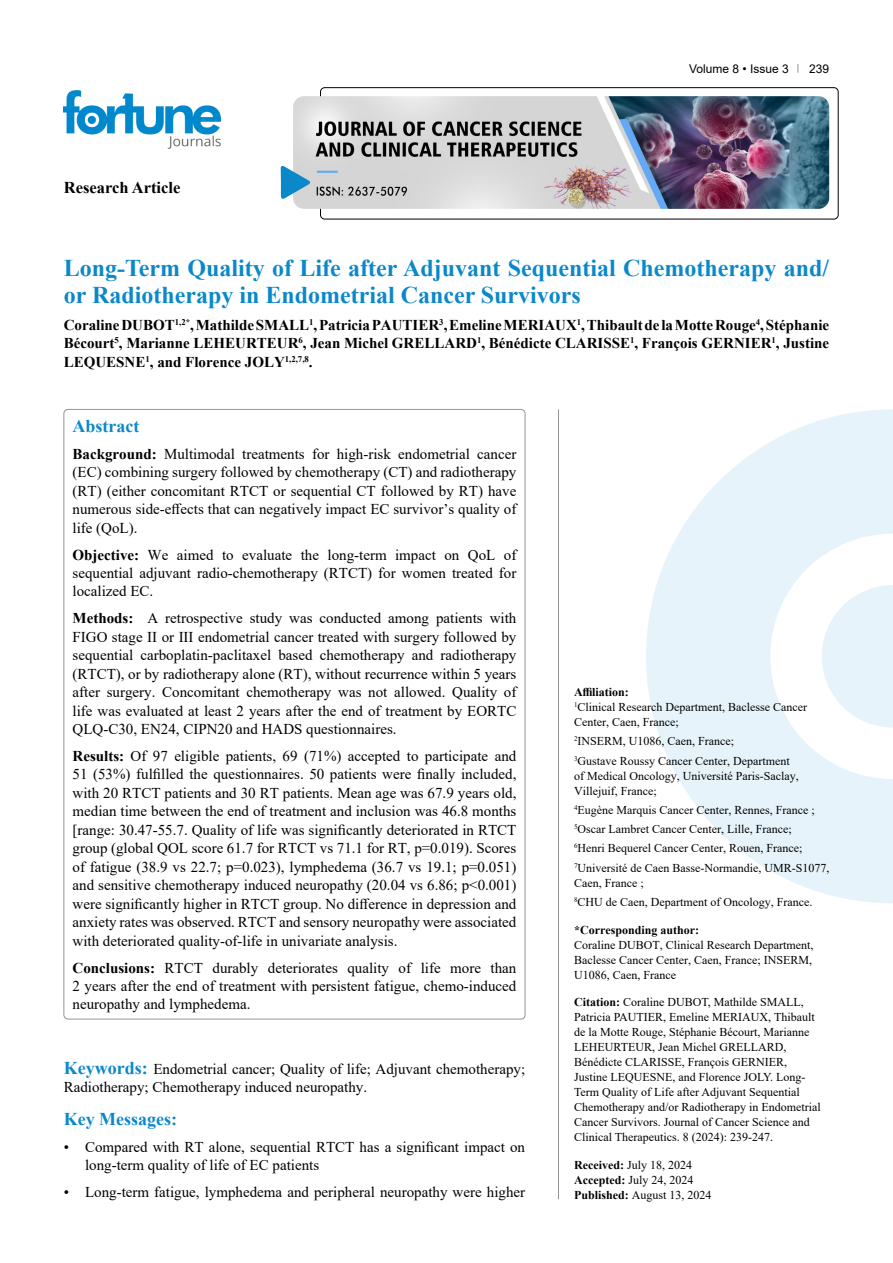
<style>
.page{position:relative;width:893px;height:1263px;background:#fff}
.page>*{position:absolute;margin:0;border:0;box-sizing:border-box;transform-origin:0 0}
.t1{font:700 24px/27px "Times New Roman";color:#0a88ca}
.t2{font:700 18px "Times New Roman";color:#0a88ca}
.t3{font:700 16.5px "Times New Roman";color:#000}
.t4{font:15px/18.5px "Times New Roman";color:#000;text-align:justify}
.t5{font:700 15px/18.5px "Times New Roman";color:#000;text-align:justify}
.t6{font:12px/15px "Times New Roman";color:#000}
.t7{font:700 12px "Times New Roman";color:#000}
.t8{font:12px "Arial";color:#000}
.s1{font-weight:700}
.s2{font-weight:700;font-size:18px;color:#0a88ca}
</style>
<div class="page">
<div style="left:320px;top:87px;width:518px;height:132px;border:1px solid #000;border-radius:4px"></div>
<img style="left:64px;top:90px;width:157px;height:59px">
<img style="left:293px;top:96px;width:536px;height:113px">
<svg style="left:281px;top:166px;width:29px;height:33px"></svg>
<svg style="left:646px;top:409px;width:247px;height:494px;fill:#e6f3fa"></svg>
<svg style="left:822px;top:585px;width:71px;height:142px"></svg>
<hr style="left:558px;top:409px;width:1px;height:790px;background:#939598">
<p class="t3" style="left:64px;top:175px;width:118px">Research Article</p>
<p class="t8" style="left:689px;top:60px;width:101px">Volume 8 • Issue 3</p>
<p class="t8" style="left:809px;top:60px;width:22px">239</p>
<h1 class="t1" style="left:64px;top:254px;width:767px">Long-Term Quality of Life after Adjuvant Sequential Chemotherapy and/ or Radiotherapy in Endometrial Cancer Survivors</h1>
<p class="t5" style="left:64px;top:315px;width:767px">Coraline DUBOT<sup>1,2*</sup>, Mathilde SMALL<sup>1</sup>, Patricia PAUTIER<sup>3</sup>, Emeline MERIAUX<sup>1</sup>, Thibault de la Motte Rouge<sup>4</sup>, Stéphanie Bécourt<sup>5</sup>, Marianne LEHEURTEUR<sup>6</sup>, Jean Michel GRELLARD<sup>1</sup>, Bénédicte CLARISSE<sup>1</sup>, François GERNIER<sup>1</sup>, Justine LEQUESNE<sup>1</sup>, and Florence JOLY<sup>1,2,7,8</sup>.</p>
<p class="t2" style="left:73px;top:413px;width:68px">Abstract</p>
<p class="t4" style="left:73px;top:444px;width:445px"><span class="s1">Background:</span> Multimodal treatments for high-risk endometrial cancer (EC) combining surgery followed by chemotherapy (CT) and radiotherapy (RT) (either concomitant RTCT or sequential CT followed by RT) have numerous side-effects that can negatively impact EC survivor’s quality of life (QoL).</p>
<p class="t4" style="left:73px;top:545px;width:445px"><span class="s1">Objective:</span> We aimed to evaluate the long-term impact on QoL of sequential adjuvant radio-chemotherapy (RTCT) for women treated for localized EC.</p>
<p class="t4" style="left:73px;top:609px;width:445px"><span class="s1">Methods:</span> A retrospective study was conducted among patients with FIGO stage II or III endometrial cancer treated with surgery followed by sequential carboplatin-paclitaxel based chemotherapy and radiotherapy (RTCT), or by radiotherapy alone (RT), without recurrence within 5 years after surgery. Concomitant chemotherapy was not allowed. Quality of life was evaluated at least 2 years after the end of treatment by EORTC QLQ-C30, EN24, CIPN20 and HADS questionnaires.</p>
<p class="t4" style="left:73px;top:746px;width:445px"><span class="s1">Results:</span> Of 97 eligible patients, 69 (71%) accepted to participate and 51 (53%) fulfilled the questionnaires. 50 patients were finally included, with 20 RTCT patients and 30 RT patients. Mean age was 67.9 years old, median time between the end of treatment and inclusion was 46.8 months [range: 30.47-55.7. Quality of life was significantly deteriorated in RTCT group (global QOL score 61.7 for RTCT vs 71.1 for RT, p=0.019). Scores of fatigue (38.9 vs 22.7; p=0.023), lymphedema (36.7 vs 19.1; p=0.051) and sensitive chemotherapy induced neuropathy (20.04 vs 6.86; p&lt;0.001) were significantly higher in RTCT group. No difference in depression and anxiety rates was observed. RTCT and sensory neuropathy were associated with deteriorated quality-of-life in univariate analysis.</p>
<p class="t4" style="left:73px;top:958px;width:445px"><span class="s1">Conclusions:</span> RTCT durably deteriorates quality of life more than 2 years after the end of treatment with persistent fatigue, chemo-induced neuropathy and lymphedema.</p>
<p class="t4" style="left:64px;top:1059px;width:463px"><span class="s2">Keywords:</span> Endometrial cancer; Quality of life; Adjuvant chemotherapy;<br>Radiotherapy; Chemotherapy induced neuropathy.</p>
<p class="t2" style="left:64px;top:1106px;width:115px">Key Messages:</p>
<p class="t4" style="left:85px;top:1137px;width:442px;text-indent:-21px">• Compared with RT alone, sequential RTCT has a significant impact on long-term quality of life of EC patients</p>
<p class="t4" style="left:64px;top:1182px;width:463px">• Long-term fatigue, lymphedema and peripheral neuropathy were higher</p>
<p class="t6" style="left:574px;top:684px;width:235px"><span class="s1">Affiliation:<br></span><sup>1</sup>Clinical Research Department, Baclesse Cancer<br>Center, Caen, France;</p>
<p class="t6" style="left:574px;top:731px;width:217px;line-height:19.2px"><sup>2</sup>INSERM, U1086, Caen, France;<br><sup>3</sup>Gustave Roussy Cancer Center, Department</p>
<p class="t6" style="left:574px;top:768px;width:226px">of Medical Oncology, Université Paris-Saclay,<br>Villejuif, France;</p>
<p class="t6" style="left:574px;top:800px;width:257px;line-height:19.2px"><sup>4</sup>Eugène Marquis Cancer Center, Rennes, France ; <sup>5</sup>Oscar Lambret Cancer Center, Lille, France;<br><sup>6</sup>Henri Bequerel Cancer Center, Rouen, France; <sup>7</sup>Université de Caen Basse-Normandie, UMR-S1077,</p>
<p class="t6" style="left:574px;top:873px;width:240px;line-height:19.2px">Caen, France ;<br><sup>8</sup>CHU de Caen, Department of Oncology, France.</p>
<p class="t7" style="left:574px;top:921px;width:127px">*Corresponding author:</p>
<p class="t6" style="left:574px;top:937px;width:241px;text-align:justify">Coraline DUBOT, Clinical Research Department, Baclesse Cancer Center, Caen, France; INSERM, U1086, Caen, France</p>
<p class="t6" style="left:574px;top:994px;width:248px"><span class="s1">Citation:</span> Coraline DUBOT, Mathilde SMALL, Patricia PAUTIER, Emeline MERIAUX, Thibault de la Motte Rouge, Stéphanie Bécourt, Marianne LEHEURTEUR, Jean Michel GRELLARD, Bénédicte CLARISSE, François GERNIER, Justine LEQUESNE, and Florence JOLY. Long-Term Quality of Life after Adjuvant Sequential Chemotherapy and/or Radiotherapy in Endometrial Cancer Survivors. Journal of Cancer Science and Clinical Therapeutics. 8 (2024): 239-247.</p>
<p class="t6" style="left:574px;top:1157px;width:139px"><span class="s1">Received:</span> July 18, 2024<br><span class="s1">Accepted:</span> July 24, 2024<br><span class="s1">Published:</span> August 13, 2024</p>
</div>
